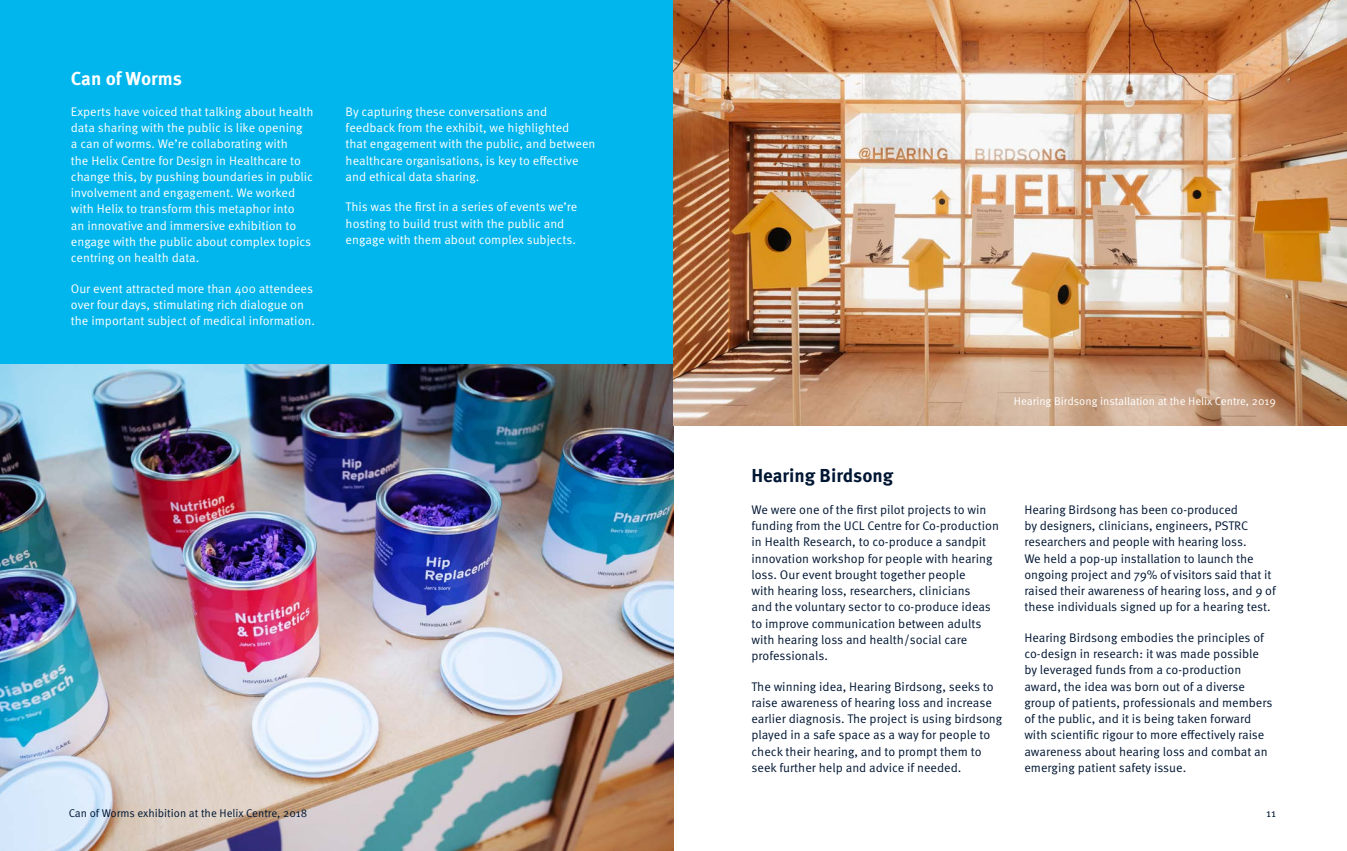
<style>
.page{position:relative;width:1347px;height:851px;background:#fff}
.page>*{position:absolute;margin:0;border:0;box-sizing:border-box;transform-origin:0 0}
.t1{font:700 18.75px "Meta Pro";color:#001633}
.t2{font:700 18.75px "Meta Pro";color:#fff}
.t3{font:12.5px/16.2px "Meta Pro Norm";color:#001633}
.t4{font:12.5px/16.2px "Meta Pro Norm";color:#fff}
.t5{font:11.25px "Meta Pro Norm";color:#fff}
.t6{font:11.25px "Meta Pro Norm";color:#001633}
</style>
<div class="page">
<div style="left:0;top:0;width:673px;height:850px;background:#00b6ed"></div>
<img style="left:0;top:364px;width:673px;height:486px">
<img style="left:674px;top:0;width:672px;height:425px">
<h1 class="t2" style="left:71px;top:64px;width:113px">Can of Worms</h1>
<p class="t4" style="left:71px;top:102px;width:244px">Experts have voiced that talking about health data sharing with the public is like opening<br>a can of worms. We’re collaborating with<br>the Helix Centre for Design in Healthcare to change this, by pushing boundaries in public involvement and engagement. We worked with Helix to transform this metaphor into<br>an innovative and immersive exhibition to engage with the public about complex topics centring on health data.</p>
<p class="t4" style="left:71px;top:279px;width:246px">Our event attracted more than 400 attendees over four days, stimulating rich dialogue on the important subject of medical information.</p>
<p class="t4" style="left:345px;top:102px;width:251px">By capturing these conversations and feedback from the exhibit, we highlighted<br>that engagement with the public, and between healthcare organisations, is key to effective and ethical data sharing.</p>
<p class="t4" style="left:345px;top:198px;width:233px">This was the first in a series of events we’re hosting to build trust with the public and engage with them about complex subjects.</p>
<p class="t6" style="left:69px;top:804px;width:240px">Can of Worms exhibition at the Helix Centre, 2018</p>
<p class="t5" style="left:1013px;top:392px;width:263px">Hearing Birdsong installation at the Helix Centre, 2019</p>
<h1 class="t1" style="left:751px;top:461px;width:143px">Hearing Birdsong</h1>
<p class="t3" style="left:751px;top:500px;width:249px">We were one of the first pilot projects to win funding from the UCL Centre for Co-production in Health Research, to co-produce a sandpit innovation workshop for people with hearing loss. Our event brought together people<br>with hearing loss, researchers, clinicians<br>and the voluntary sector to co-produce ideas to improve communication between adults with hearing loss and health/social care professionals.</p>
<p class="t3" style="left:751px;top:677px;width:252px">The winning idea, Hearing Birdsong, seeks to raise awareness of hearing loss and increase earlier diagnosis. The project is using birdsong played in a safe space as a way for people to check their hearing, and to prompt them to seek further help and advice if needed.</p>
<p class="t3" style="left:1024px;top:500px;width:253px">Hearing Birdsong has been co-produced<br>by designers, clinicians, engineers, PSTRC researchers and people with hearing loss.<br>We held a pop-up installation to launch the ongoing project and 79% of visitors said that it raised their awareness of hearing loss, and 9 of these individuals signed up for a hearing test.</p>
<p class="t3" style="left:1024px;top:628px;width:249px">Hearing Birdsong embodies the principles of co-design in research: it was made possible by leveraged funds from a co-production award, the idea was born out of a diverse group of patients, professionals and members of the public, and it is being taken forward with scientific rigour to more effectively raise awareness about hearing loss and combat an emerging patient safety issue.</p>
<p class="t6" style="left:1266px;top:804px;width:11px">11</p>
</div>
